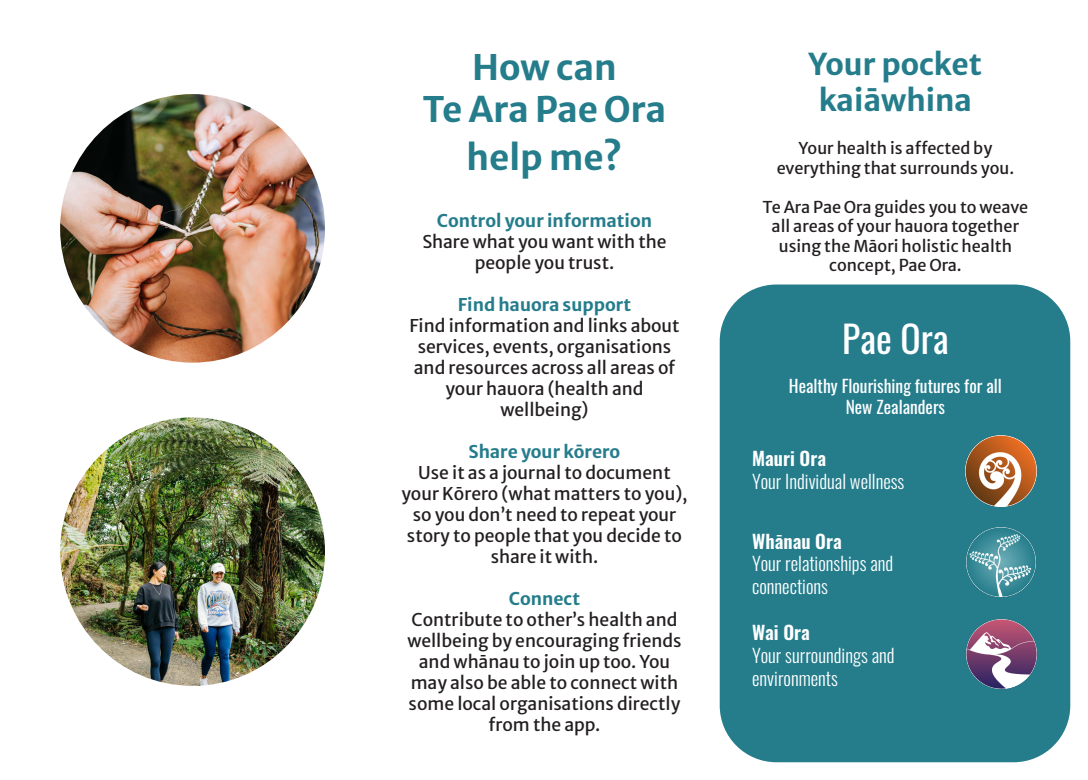
<style>
.page{position:relative;width:1088px;height:780px;background:#fff}
.page>*{position:absolute;margin:0;border:0;box-sizing:border-box;transform-origin:0 0}
.t1{font:37.5px "Oswald";color:#fff}
.t2{font:700 35px/48px "Merriweather Sans";color:#257d8c;text-align:center}
.t3{font:700 30px/36px "Merriweather Sans";color:#257d8c;text-align:center}
.t4{font:300 18.75px "Oswald";color:#fff}
.t5{font:600 18.75px "Oswald";color:#fff}
.t6{font:17.5px/21px "Merriweather Sans";color:#231f20;text-align:center}
.t7{font:700 17.5px "Merriweather Sans";color:#257d8c}
.t8{font:17.5px "Oswald";color:#fff}
.t9{font:16.25px/19.5px "Merriweather Sans";color:#231f20;text-align:center}
</style>
<div class="page">
<div style="left:720px;top:284px;width:350px;height:478px;background:#257d8c;border-radius:57px"></div>
<img style="left:965px;top:435px;width:72px;height:72px">
<img style="left:966px;top:619px;width:71px;height:70px">
<img style="left:966px;top:527px;width:70px;height:70px">
<img style="left:60px;top:94px;width:265px;height:268px">
<img style="left:60px;top:417px;width:265px;height:269px">
<p class="t2" style="left:472px;top:39px;width:146px">How can</p>
<p class="t2" style="left:423px;top:81px;width:245px">Te Ara Pae Ora help me?</p>
<p class="t7" style="left:437px;top:205px;width:217px">Control your information</p>
<p class="t6" style="left:422px;top:229px;width:246px">Share what you want with the people you trust.</p>
<p class="t7" style="left:458px;top:289px;width:175px">Find hauora support</p>
<p class="t6" style="left:409px;top:313px;width:272px">Find information and links about services, events, organisations and resources across all areas of your hauora (health and</p>
<p class="t6" style="left:500px;top:397px;width:90px">wellbeing)</p>
<p class="t7" style="left:469px;top:436px;width:153px">Share your kōrero</p>
<p class="t6" style="left:401px;top:460px;width:288px">Use it as a journal to document your Kōrero (what matters to you), so you don’t need to repeat your story to people that you decide to share it with.</p>
<p class="t7" style="left:509px;top:583px;width:73px">Connect</p>
<p class="t6" style="left:407px;top:607px;width:276px">Contribute to other’s health and wellbeing by encouraging friends and whānau to join up too. You may also be able to connect with some local organisations directly from the app.</p>
<p class="t3" style="left:808px;top:43px;width:175px">Your pocket kaiāwhina</p>
<p class="t9" style="left:798px;top:137px;width:195px">Your health is affected by</p>
<p class="t9" style="left:777px;top:156px;width:239px">everything that surrounds you.</p>
<p class="t9" style="left:762px;top:195px;width:267px">Te Ara Pae Ora guides you to weave all areas of your hauora together</p>
<p class="t9" style="left:779px;top:234px;width:235px">using the Māori holistic health</p>
<p class="t9" style="left:829px;top:254px;width:134px">concept, Pae Ora.</p>
<p class="t1" style="left:842px;top:305px;width:108px">Pae Ora</p>
<p class="t8" style="left:789px;top:370px;width:214px">Healthy Flourishing futures for all</p>
<p class="t8" style="left:846px;top:391px;width:101px">New Zealanders</p>
<p class="t5" style="left:752px;top:448px;width:75px">Mauri Ora</p>
<p class="t4" style="left:752px;top:464px;width:154px">Your Individual wellness</p>
<p class="t5" style="left:752px;top:531px;width:91px">Whānau Ora</p>
<p class="t4" style="left:752px;top:546px;width:143px">Your relationships and</p>
<p class="t4" style="left:752px;top:569px;width:77px">connections</p>
<p class="t5" style="left:752px;top:623px;width:59px">Wai Ora</p>
<p class="t4" style="left:752px;top:638px;width:144px">Your surroundings and</p>
<p class="t4" style="left:752px;top:661px;width:87px">environments</p>
</div>
